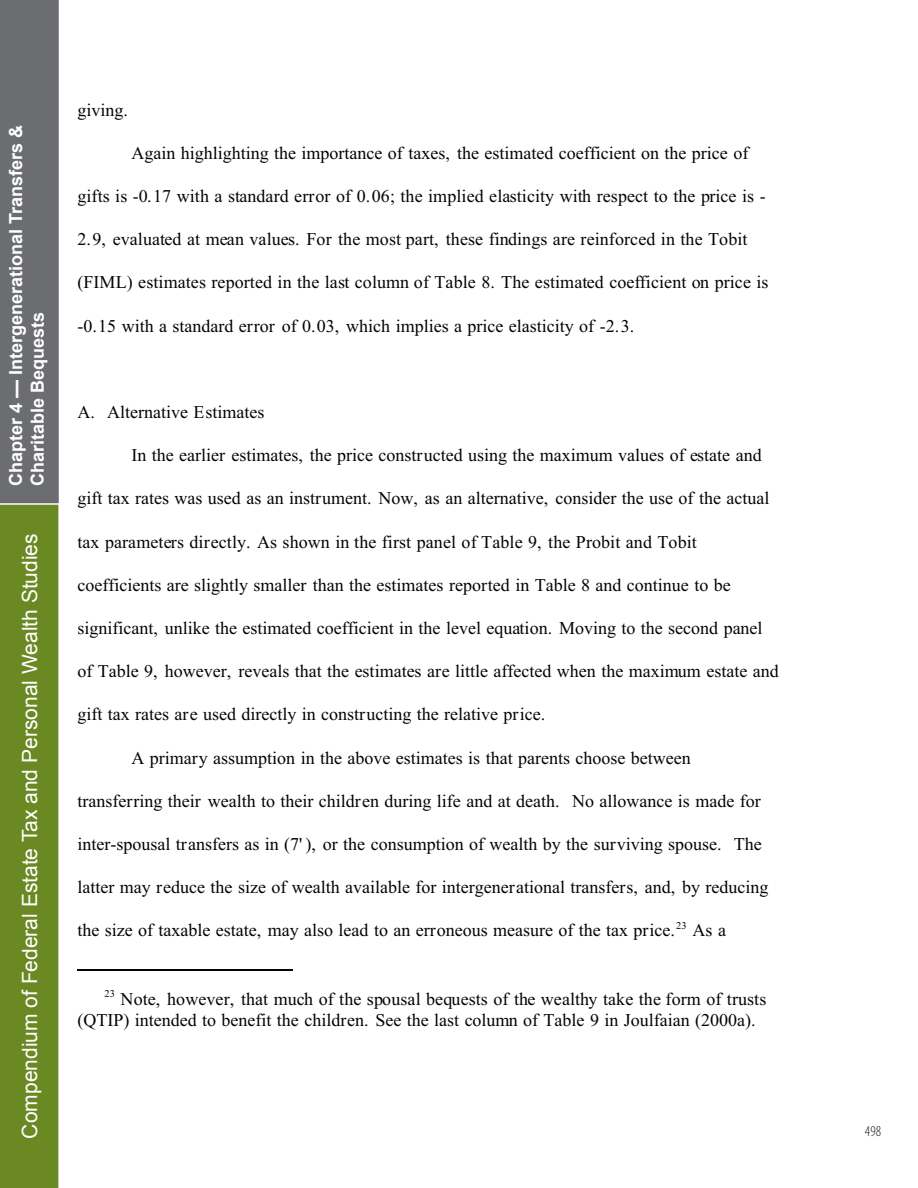
<style>
.page{position:relative;width:918px;height:1188px;background:#fff}
.page>*{position:absolute;margin:0;border:0;box-sizing:border-box;transform-origin:0 0}
.t1{font:21px "Arial";color:#fff}
.t2{font:18px/21.6px "Times New Roman";color:#040503}
.t3{font:700 18px/21.6px "Arial";color:#fff}
.t4{font:300 condensed 15px "Myriad Pro";color:#231f20}
</style>
<div class="page">
<svg style="left:0;top:0;width:59px;height:1188px;background:#6c7e44"></svg>
<hr style="left:77px;top:969px;width:216px;height:1px;background:#040503">
<p class="t3" style="left:6px;top:486px;width:363px;rotate:-90deg">Chapter 4 — Intergenerational Transfers &amp;<br>Charitable Bequests</p>
<p class="t1" style="left:16px;top:1138px;width:607px;rotate:-90deg">Compendium of Federal Estate Tax and Personal Wealth Studies</p>
<p class="t2" style="left:77px;top:100px;width:52px">giving.</p>
<p class="t2" style="left:131px;top:144px;width:618px">Again highlighting the importance of taxes, the estimated coefficient on the price of</p>
<p class="t2" style="left:77px;top:187px;width:690px">gifts is -0.17 with a standard error of 0.06; the implied elasticity with respect to the price is -</p>
<p class="t2" style="left:77px;top:230px;width:672px">2.9, evaluated at mean values. For the most part, these findings are reinforced in the Tobit</p>
<p class="t2" style="left:77px;top:273px;width:693px">(FIML) estimates reported in the last column of Table 8. The estimated coefficient on price is</p>
<p class="t2" style="left:77px;top:316px;width:558px">-0.15 with a standard error of 0.03, which implies a price elasticity of -2.3.</p>
<p class="t2" style="left:77px;top:403px;width:188px">A. Alternative Estimates</p>
<p class="t2" style="left:131px;top:446px;width:632px">In the earlier estimates, the price constructed using the maximum values of estate and</p>
<p class="t2" style="left:77px;top:489px;width:694px">gift tax rates was used as an instrument. Now, as an alternative, consider the use of the actual</p>
<p class="t2" style="left:77px;top:532px;width:621px">tax parameters directly. As shown in the first panel of Table 9, the Probit and Tobit</p>
<p class="t2" style="left:77px;top:576px;width:655px">coefficients are slightly smaller than the estimates reported in Table 8 and continue to be</p>
<p class="t2" style="left:77px;top:619px;width:687px">significant, unlike the estimated coefficient in the level equation. Moving to the second panel</p>
<p class="t2" style="left:77px;top:662px;width:703px">of Table 9, however, reveals that the estimates are little affected when the maximum estate and</p>
<p class="t2" style="left:77px;top:705px;width:469px">gift tax rates are used directly in constructing the relative price.</p>
<p class="t2" style="left:131px;top:748px;width:561px">A primary assumption in the above estimates is that parents choose between</p>
<p class="t2" style="left:77px;top:792px;width:685px">transferring their wealth to their children during life and at death. No allowance is made for</p>
<p class="t2" style="left:77px;top:835px;width:686px">inter-spousal transfers as in (7' ), or the consumption of wealth by the surviving spouse. The</p>
<p class="t2" style="left:77px;top:878px;width:693px">latter may reduce the size of wealth available for intergenerational transfers, and, by reducing</p>
<p class="t2" style="left:77px;top:921px;width:650px">the size of taxable estate, may also lead to an erroneous measure of the tax price. <sup>23</sup> As a</p>
<p class="t2" style="left:77px;top:990px;width:691px;text-indent:27px"><sup>23</sup> Note, however, that much of the spousal bequests of the wealthy take the form of trusts (QTIP) intended to benefit the children. See the last column of Table 9 in Joulfaian (2000a).</p>
<p class="t4" style="left:865px;top:1122px;width:18px">498</p>
</div>
